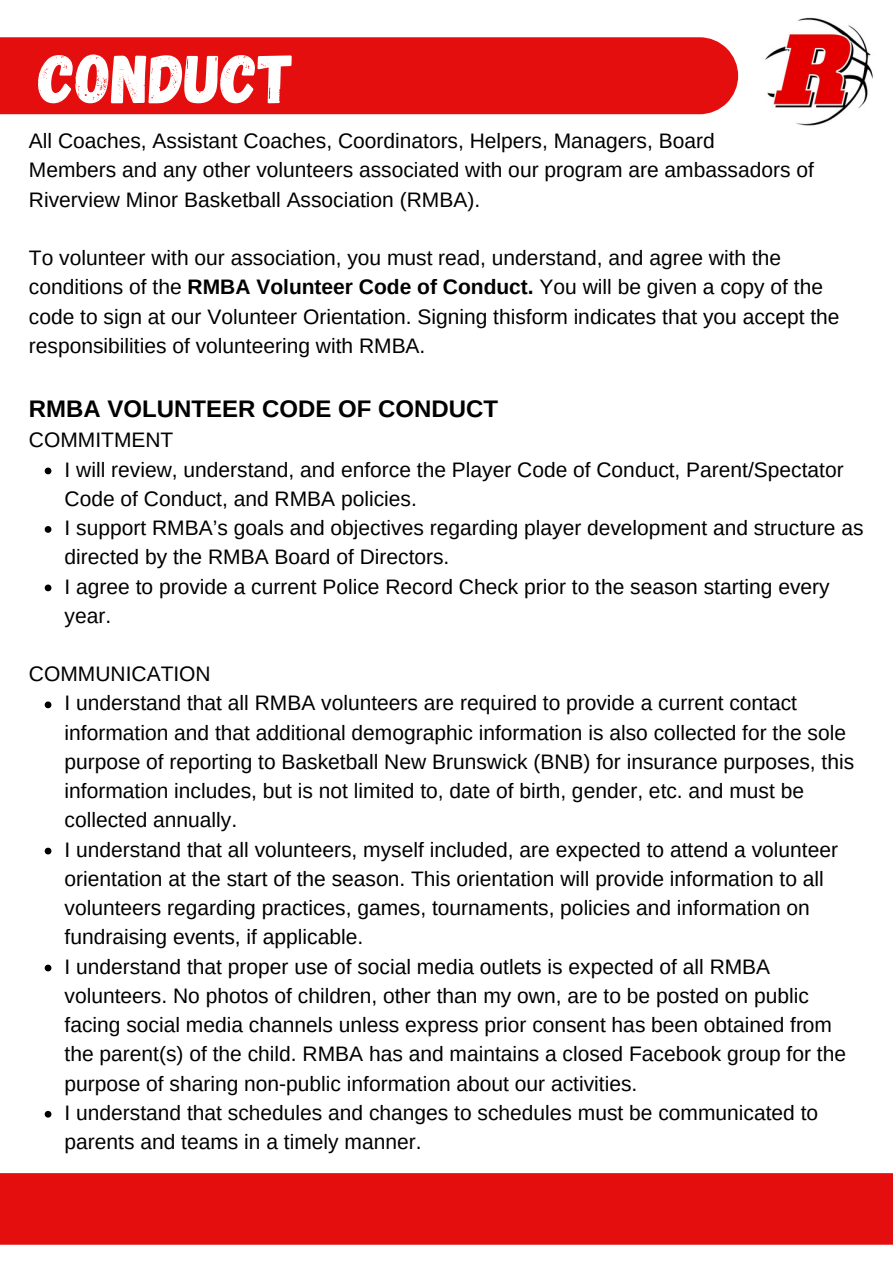
<style>
.page{position:relative;width:893px;height:1264px;background:#fff}
.page>*{position:absolute;margin:0;border:0;box-sizing:border-box;transform-origin:0 0}
.t1{font:69px "Gagalin";color:#fff}
.t2{font:700 24px "Arimo";color:#000}
.t3{font:21px/29.2px "Arimo";color:#000}
.s1{font-weight:700}
</style>
<div class="page">
<div style="left:0;top:37px;width:738px;height:77px;background:#e40e0e"></div>
<img style="left:765px;top:17px;width:108px;height:109px">
<svg style="left:45px;top:467px;width:6px;height:7px"></svg>
<svg style="left:45px;top:526px;width:6px;height:7px"></svg>
<svg style="left:45px;top:584px;width:6px;height:7px"></svg>
<svg style="left:45px;top:701px;width:6px;height:7px"></svg>
<svg style="left:45px;top:847px;width:6px;height:7px"></svg>
<svg style="left:45px;top:964px;width:6px;height:7px"></svg>
<svg style="left:45px;top:1110px;width:6px;height:7px"></svg>
<div style="left:0;top:1173px;width:892px;height:71px;background:#e40e0e"></div>
<p class="t1" style="left:39px;top:34px;width:257px">CONDUCT</p>
<p class="t3" style="left:29px;top:126px;width:687px">All Coaches, Assistant Coaches, Coordinators, Helpers, Managers, Board</p>
<p class="t3" style="left:29px;top:155px;width:786px">Members and any other volunteers associated with our program are ambassadors of<br>Riverview Minor Basketball Association (RMBA).</p>
<p class="t3" style="left:29px;top:243px;width:812px">To volunteer with our association, you must read, understand, and agree with the conditions of the <span class="s1">RMBA Volunteer Code of Conduct.</span> You will be given a copy of the code to sign at our Volunteer Orientation. Signing thisform indicates that you accept the responsibilities of volunteering with RMBA.</p>
<p class="t2" style="left:29px;top:395px;width:470px">RMBA VOLUNTEER CODE OF CONDUCT</p>
<p class="t3" style="left:29px;top:425px;width:146px">COMMITMENT</p>
<p class="t3" style="left:65px;top:454px;width:780px">I will review, understand, and enforce the Player Code of Conduct, Parent/Spectator<br>Code of Conduct, and RMBA policies.</p>
<p class="t3" style="left:65px;top:513px;width:800px">I support RMBA’s goals and objectives regarding player development and structure as directed by the RMBA Board of Directors.</p>
<p class="t3" style="left:65px;top:571px;width:766px">I agree to provide a current Police Record Check prior to the season starting every year.</p>
<p class="t3" style="left:29px;top:659px;width:183px">COMMUNICATION</p>
<p class="t3" style="left:65px;top:688px;width:791px">I understand that all RMBA volunteers are required to provide a current contact information and that additional demographic information is also collected for the sole purpose of reporting to Basketball New Brunswick (BNB) for insurance purposes, this information includes, but is not limited to, date of birth, gender, etc. and must be collected annually.</p>
<p class="t3" style="left:65px;top:834px;width:774px">I understand that all volunteers, myself included, are expected to attend a volunteer orientation at the start of the season. This orientation will provide information to all volunteers regarding practices, games, tournaments, policies and information on fundraising events, if applicable.</p>
<p class="t3" style="left:65px;top:951px;width:783px">I understand that proper use of social media outlets is expected of all RMBA volunteers. No photos of children, other than my own, are to be posted on public facing social media channels unless express prior consent has been obtained from the parent(s) of the child. RMBA has and maintains a closed Facebook group for the purpose of sharing non-public information about our activities.</p>
<p class="t3" style="left:65px;top:1097px;width:755px">I understand that schedules and changes to schedules must be communicated to parents and teams in a timely manner.</p>
</div>
